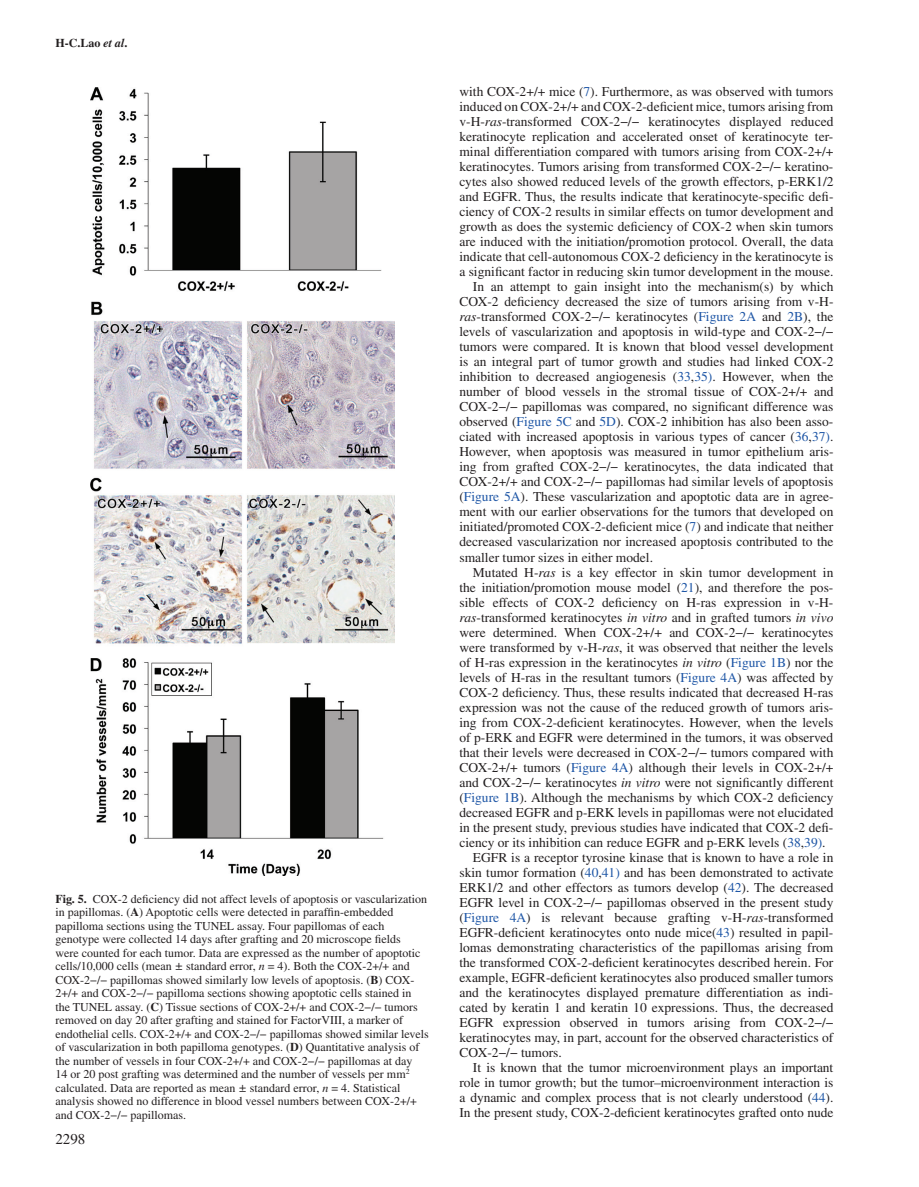
<style>
.page{position:relative;width:919px;height:1187px;background:#fff}
.page>*{position:absolute;margin:0;border:0;box-sizing:border-box;transform-origin:0 0}
.t1{font:15px "Times LT Std";color:#231f20}
.t2{font:13.5px "Times LT Std";color:#231f20}
.t3{font:12px/13.5px "Times LT Std";color:#231f20}
.t4{font:700 12px "Times LT Std";color:#231f20}
.s1{font-style:italic}
.s2{font-weight:700}
.s3{font-family:"Gandhari Unicode";font-style:italic}
.s4{color:#1e56a6}
</style>
<div class="page">
<img style="left:90px;top:87px;width:304px;height:788px">
<p class="t4" style="left:55px;top:36px;width:73px">H-C.Lao <span class="s1">et al</span>.</p>
<p class="t3" style="left:55px;top:891px;width:374px"><span class="s2">Fig. 5.</span> COX-2 deficiency did not affect levels of apoptosis or vascularization in papillomas. (<span class="s2">A</span>) Apoptotic cells were detected in paraffin-embedded papilloma sections using the TUNEL assay. Four papillomas of each genotype were collected 14 days after grafting and 20 microscope fields<br>were counted for each tumor. Data are expressed as the number of apoptotic cells/10,000 cells (mean <span class="s3">±</span> standard error, <span class="s1">n</span> = 4). Both the COX-2+/+ and COX-2−/− papillomas showed similarly low levels of apoptosis. (<span class="s2">B</span>) COX-2+/+ and COX-2−/− papilloma sections showing apoptotic cells stained in the TUNEL assay. (<span class="s2">C</span>) Tissue sections of COX-2+/+ and COX-2−/− tumors removed on day 20 after grafting and stained for FactorVIII, a marker of endothelial cells. COX-2+/+ and COX-2−/− papillomas showed similar levels of vascularization in both papilloma genotypes. (<span class="s2">D</span>) Quantitative analysis of the number of vessels in four COX-2+/+ and COX-2−/− papillomas at day<br>14 or 20 post grafting was determined and the number of vessels per mm<sup>2 </sup>calculated. Data are reported as mean <span class="s3">±</span> standard error, <span class="s1">n</span> = 4. Statistical analysis showed no difference in blood vessel numbers between COX-2+/+ and COX-2−/− papillomas.</p>
<p class="t1" style="left:55px;top:1130px;width:31px">2298</p>
<p class="t2" style="left:459px;top:84px;width:375px">with COX-2+/+ mice (<span class="s4">7</span>). Furthermore, as was observed with tumors</p>
<p class="t2" style="left:459px;top:99px;width:375px">induced on COX-2+/+ and COX-2-deficient mice, tumors arising from</p>
<p class="t2" style="left:459px;top:114px;width:375px">v-H-<span class="s1">ras</span>-transformed COX-2−/− keratinocytes displayed reduced</p>
<p class="t2" style="left:459px;top:129px;width:375px">keratinocyte replication and accelerated onset of keratinocyte ter-</p>
<p class="t2" style="left:459px;top:144px;width:375px">minal differentiation compared with tumors arising from COX-2+/+</p>
<p class="t2" style="left:459px;top:159px;width:375px">keratinocytes. Tumors arising from transformed COX-2−/− keratino-</p>
<p class="t2" style="left:459px;top:174px;width:375px">cytes also showed reduced levels of the growth effectors, p-ERK1/2</p>
<p class="t2" style="left:459px;top:189px;width:375px">and EGFR. Thus, the results indicate that keratinocyte-specific defi-</p>
<p class="t2" style="left:459px;top:204px;width:375px">ciency of COX-2 results in similar effects on tumor development and</p>
<p class="t2" style="left:459px;top:219px;width:375px">growth as does the systemic deficiency of COX-2 when skin tumors</p>
<p class="t2" style="left:459px;top:234px;width:375px">are induced with the initiation/promotion protocol. Overall, the data</p>
<p class="t2" style="left:459px;top:249px;width:375px">indicate that cell-autonomous COX-2 deficiency in the keratinocyte is</p>
<p class="t2" style="left:459px;top:264px;width:375px">a significant factor in reducing skin tumor development in the mouse.</p>
<p class="t2" style="left:473px;top:279px;width:362px">In an attempt to gain insight into the mechanism(s) by which</p>
<p class="t2" style="left:459px;top:294px;width:375px">COX-2 deficiency decreased the size of tumors arising from v-H-</p>
<p class="t2" style="left:459px;top:309px;width:375px"><span class="s1">ras</span>-transformed COX-2−/− keratinocytes (<span class="s4">Figure 2A</span> and <span class="s4">2B</span>), the</p>
<p class="t2" style="left:459px;top:324px;width:375px">levels of vascularization and apoptosis in wild-type and COX-2−/−</p>
<p class="t2" style="left:459px;top:339px;width:375px">tumors were compared. It is known that blood vessel development</p>
<p class="t2" style="left:459px;top:354px;width:375px">is an integral part of tumor growth and studies had linked COX-2</p>
<p class="t2" style="left:459px;top:369px;width:375px">inhibition to decreased angiogenesis (<span class="s4">33</span>,<span class="s4">35)</span>. However, when the</p>
<p class="t2" style="left:459px;top:384px;width:375px">number of blood vessels in the stromal tissue of COX-2+/+ and</p>
<p class="t2" style="left:459px;top:399px;width:375px">COX-2−/− papillomas was compared, no significant difference was</p>
<p class="t2" style="left:459px;top:414px;width:375px">observed (<span class="s4">Figure 5C</span> and <span class="s4">5D</span>). COX-2 inhibition has also been asso-</p>
<p class="t2" style="left:459px;top:429px;width:375px">ciated with increased apoptosis in various types of cancer (<span class="s4">36</span>,<span class="s4">37)</span>.</p>
<p class="t2" style="left:459px;top:444px;width:375px">However, when apoptosis was measured in tumor epithelium aris-</p>
<p class="t2" style="left:459px;top:459px;width:375px">ing from grafted COX-2−/− keratinocytes, the data indicated that</p>
<p class="t2" style="left:459px;top:474px;width:375px">COX-2+/+ and COX-2−/− papillomas had similar levels of apoptosis</p>
<p class="t2" style="left:459px;top:489px;width:375px">(<span class="s4">Figure 5A</span>). These vascularization and apoptotic data are in agree-</p>
<p class="t2" style="left:459px;top:504px;width:375px">ment with our earlier observations for the tumors that developed on</p>
<p class="t2" style="left:459px;top:519px;width:375px">initiated/promoted COX-2-deficient mice (<span class="s4">7</span>) and indicate that neither</p>
<p class="t2" style="left:459px;top:534px;width:375px">decreased vascularization nor increased apoptosis contributed to the</p>
<p class="t2" style="left:459px;top:549px;width:195px">smaller tumor sizes in either model.</p>
<p class="t2" style="left:473px;top:564px;width:362px">Mutated H-<span class="s1">ras</span> is a key effector in skin tumor development in</p>
<p class="t2" style="left:459px;top:579px;width:375px">the initiation/promotion mouse model (<span class="s4">21</span>), and therefore the pos-</p>
<p class="t2" style="left:459px;top:594px;width:375px">sible effects of COX-2 deficiency on H-ras expression in v-H-</p>
<p class="t2" style="left:459px;top:609px;width:375px"><span class="s1">ras</span>-transformed keratinocytes <span class="s1">in vitro</span> and in grafted tumors <span class="s1">in vivo</span></p>
<p class="t2" style="left:459px;top:624px;width:375px">were determined. When COX-2+/+ and COX-2−/− keratinocytes</p>
<p class="t2" style="left:459px;top:639px;width:375px">were transformed by v-H-<span class="s1">ras</span>, it was observed that neither the levels</p>
<p class="t2" style="left:459px;top:654px;width:375px">of H-ras expression in the keratinocytes <span class="s1">in vitro</span> (<span class="s4">Figure 1B</span>) nor the</p>
<p class="t2" style="left:459px;top:669px;width:375px">levels of H-ras in the resultant tumors (<span class="s4">Figure 4A</span>) was affected by</p>
<p class="t2" style="left:459px;top:684px;width:375px">COX-2 deficiency. Thus, these results indicated that decreased H-ras</p>
<p class="t2" style="left:459px;top:699px;width:375px">expression was not the cause of the reduced growth of tumors aris-</p>
<p class="t2" style="left:459px;top:714px;width:375px">ing from COX-2-deficient keratinocytes. However, when the levels</p>
<p class="t2" style="left:459px;top:729px;width:375px">of p-ERK and EGFR were determined in the tumors, it was observed</p>
<p class="t2" style="left:459px;top:744px;width:375px">that their levels were decreased in COX-2−/− tumors compared with</p>
<p class="t2" style="left:459px;top:759px;width:375px">COX-2+/+ tumors (<span class="s4">Figure 4A</span>) although their levels in COX-2+/+</p>
<p class="t2" style="left:459px;top:774px;width:375px">and COX-2−/− keratinocytes <span class="s1">in vitro</span> were not significantly different</p>
<p class="t2" style="left:459px;top:789px;width:375px">(<span class="s4">Figure 1B</span>). Although the mechanisms by which COX-2 deficiency</p>
<p class="t2" style="left:459px;top:804px;width:375px">decreased EGFR and p-ERK levels in papillomas were not elucidated</p>
<p class="t2" style="left:459px;top:819px;width:375px">in the present study, previous studies have indicated that COX-2 defi-</p>
<p class="t2" style="left:459px;top:834px;width:367px">ciency or its inhibition can reduce EGFR and p-ERK levels (<span class="s4">38</span>,<span class="s4">39)</span>.</p>
<p class="t2" style="left:473px;top:849px;width:362px">EGFR is a receptor tyrosine kinase that is known to have a role in</p>
<p class="t2" style="left:459px;top:864px;width:375px">skin tumor formation (<span class="s4">40</span>,<span class="s4">41)</span> and has been demonstrated to activate</p>
<p class="t2" style="left:459px;top:879px;width:375px">ERK1/2 and other effectors as tumors develop (<span class="s4">42</span>). The decreased</p>
<p class="t2" style="left:459px;top:894px;width:375px">EGFR level in COX-2−/− papillomas observed in the present study</p>
<p class="t2" style="left:459px;top:909px;width:375px">(<span class="s4">Figure 4A</span>) is relevant because grafting v-H-<span class="s1">ras</span>-transformed</p>
<p class="t2" style="left:459px;top:924px;width:375px">EGFR-deficient keratinocytes onto nude mice(<span class="s4">43</span>) resulted in papil-</p>
<p class="t2" style="left:459px;top:939px;width:375px">lomas demonstrating characteristics of the papillomas arising from</p>
<p class="t2" style="left:459px;top:954px;width:375px">the transformed COX-2-deficient keratinocytes described herein. For</p>
<p class="t2" style="left:459px;top:969px;width:375px">example, EGFR-deficient keratinocytes also produced smaller tumors</p>
<p class="t2" style="left:459px;top:984px;width:375px">and the keratinocytes displayed premature differentiation as indi-</p>
<p class="t2" style="left:459px;top:999px;width:375px">cated by keratin 1 and keratin 10 expressions. Thus, the decreased</p>
<p class="t2" style="left:459px;top:1014px;width:375px">EGFR expression observed in tumors arising from COX-2−/−</p>
<p class="t2" style="left:459px;top:1029px;width:375px">keratinocytes may, in part, account for the observed characteristics of</p>
<p class="t2" style="left:459px;top:1044px;width:104px">COX-2−/− tumors.</p>
<p class="t2" style="left:473px;top:1059px;width:362px">It is known that the tumor microenvironment plays an important</p>
<p class="t2" style="left:459px;top:1074px;width:375px">role in tumor growth; but the tumor–microenvironment interaction is</p>
<p class="t2" style="left:459px;top:1089px;width:375px">a dynamic and complex process that is not clearly understood (<span class="s4">44</span>).</p>
<p class="t2" style="left:459px;top:1104px;width:375px">In the present study, COX-2-deficient keratinocytes grafted onto nude</p>
</div>
